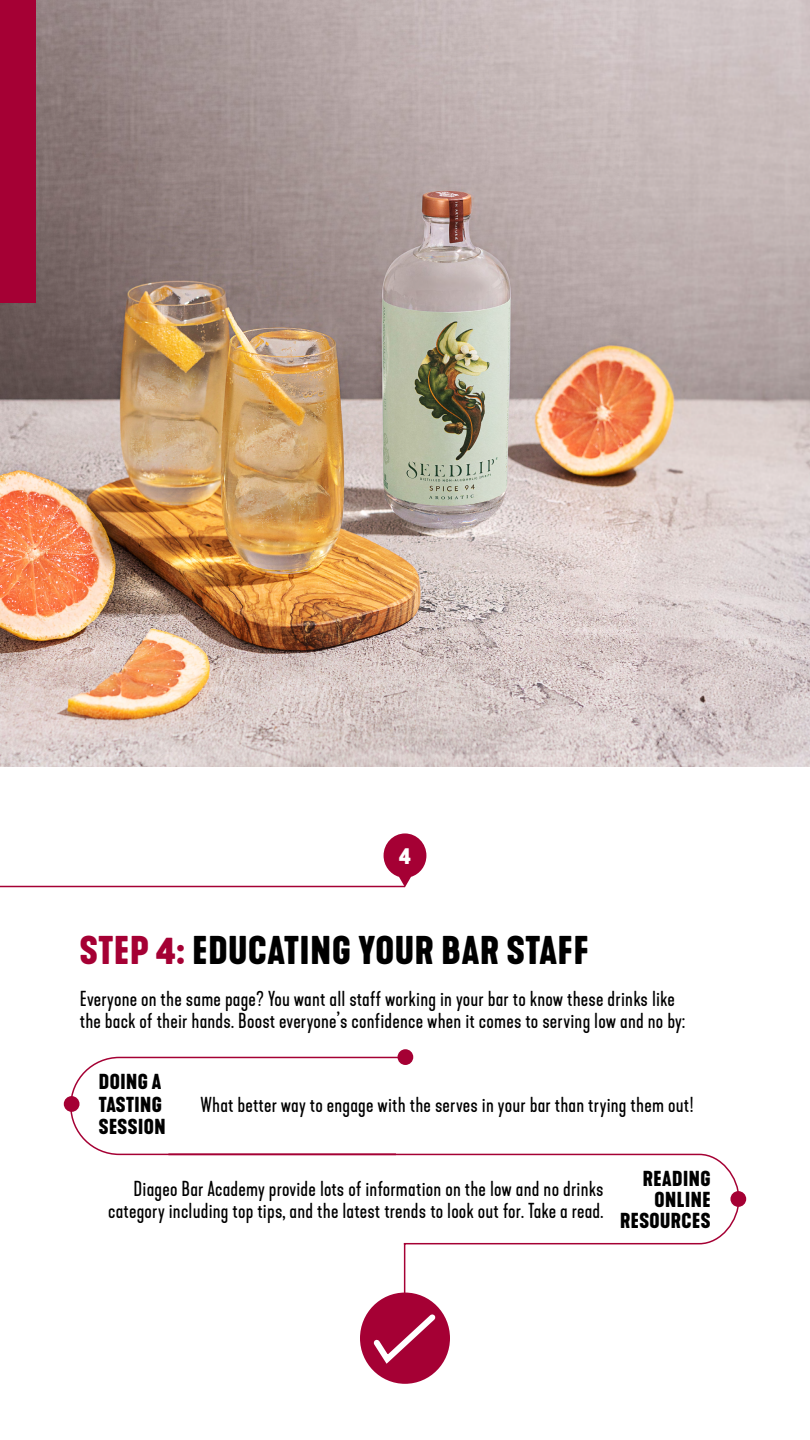
<style>
.page{position:relative;width:810px;height:1440px;background:#fff}
.page>*{position:absolute;margin:0;border:0;box-sizing:border-box;transform-origin:0 0}
.t1{font:700 37.5px "Kapra Neue";letter-spacing:.025em;color:#000}
.t2{font:700 22.5px "Kapra Neue";color:#fff}
.t3{font:20.25px/21.8px "Kapra Neue";letter-spacing:.01em;color:#000}
.t4{font:700 20.25px/22.5px "Kapra Neue";letter-spacing:.025em;color:#000}
.s1{color:#a50034}
</style>
<div class="page">
<img style="left:0;top:0;width:810px;height:767px">
<div style="left:0;top:0;width:36px;height:303px;background:#a50034"></div>
<svg style="left:406px;top:833px;width:20px;height:53px"></svg>
<div style="left:730px;top:1191px;width:16px;height:16px;background:#a50034;border-radius:50%"></div>
<svg style="left:70px;top:1056px;width:670px;height:260px"></svg>
<div style="left:398px;top:1049px;width:15px;height:16px;background:#a50034;border-radius:50%"></div>
<div style="left:64px;top:1096px;width:16px;height:16px;background:#a50034;border-radius:50%"></div>
<div style="left:360px;top:1293px;width:90px;height:91px;background:#a50034;border-radius:50%"></div>
<svg style="left:368px;top:1309px;width:73px;height:59px"></svg>
<img style="left:0;top:345px;width:406px;height:543px">
<p class="t2" style="left:399px;top:841px;width:13px">4</p>
<p class="t1" style="left:80px;top:926px;width:510px"><span class="s1">STEP 4:</span> EDUCATING YOUR BAR STAFF</p>
<p class="t3" style="left:80px;top:988px;width:607px">Everyone on the same page? You want all staff working in your bar to know these drinks like the back of their hands. Boost everyone’s confidence when it comes to serving low and no by:</p>
<p class="t4" style="left:99px;top:1071px;width:65px">DOING A<br>TASTING</p>
<p class="t4" style="left:99px;top:1116px;width:68px">SESSION</p>
<p class="t3" style="left:201px;top:1094px;width:495px">What better way to engage with the serves in your bar than trying them out!</p>
<p class="t3" style="left:108px;top:1178px;width:497px;text-align:right">Diageo Bar Academy provide lots of information on the low and no drinks category including top tips, and the latest trends to look out for. Take a read.</p>
<p class="t4" style="left:643px;top:1168px;width:69px">READING</p>
<p class="t4" style="left:655px;top:1189px;width:57px">ONLINE</p>
<p class="t4" style="left:620px;top:1210px;width:92px">RESOURCES</p>
</div>
